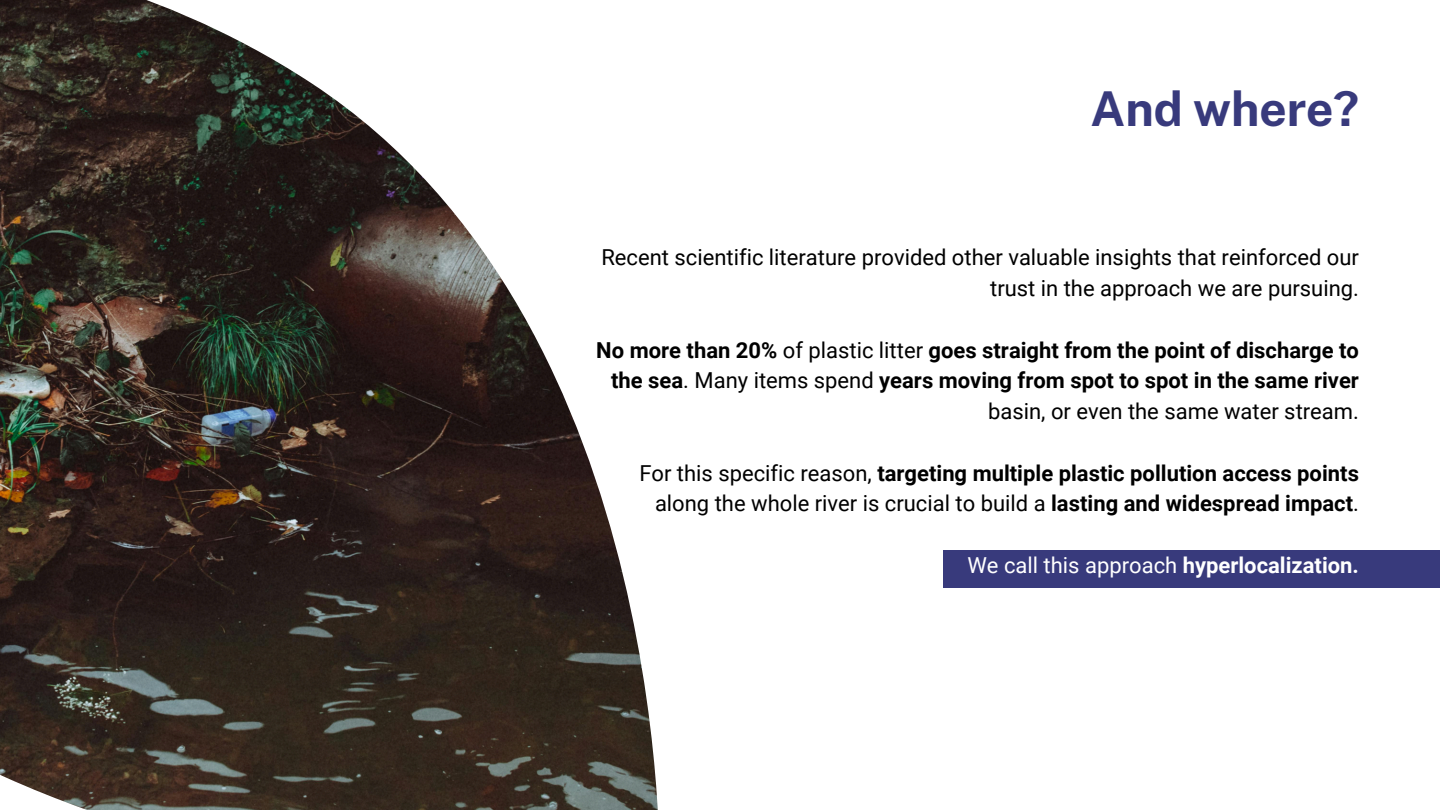
<style>
.page{position:relative;width:1440px;height:810px;background:#fff}
.page>*{position:absolute;margin:0;border:0;box-sizing:border-box;transform-origin:0 0}
.t1{font:700 48px "Public Sans";color:#383a7c}
.t2{font:700 22px/30.8px "Roboto";color:#000;text-align:right}
.t3{font:22px/30.8px "Roboto";color:#000;text-align:right}
.t4{font:22px "Roboto";color:#fff}
.s1{font-weight:400}
.s2{font-weight:700}
</style>
<div class="page">
<div style="left:944px;top:550px;width:496px;height:38px;background:#383a7c"></div>
<img style="left:0;top:0;width:658px;height:810px">
<p class="t1" style="left:1090px;top:81px;width:270px">And where?</p>
<h1 class="t3" style="left:601px;top:243px;width:759px">Recent scientific literature provided other valuable insights that reinforced our trust in the approach we are pursuing.</h1>
<p class="t2" style="left:596px;top:335px;width:764px">No more than 20% <span class="s1">of plastic litter</span> goes straight from the point of discharge to the sea<span class="s1">. Many items spend</span> years moving from spot to spot in the same river <span class="s1">basin, or even the same water stream.</span></p>
<p class="t2" style="left:639px;top:458px;width:721px"><span class="s1">For this specific reason,</span> targeting multiple plastic pollution access points <span class="s1">along the whole river is crucial to build a</span> lasting and widespread impact<span class="s1">.</span></p>
<p class="t4" style="left:967px;top:553px;width:393px">We call this approach <span class="s2">hyperlocalization.</span></p>
</div>
